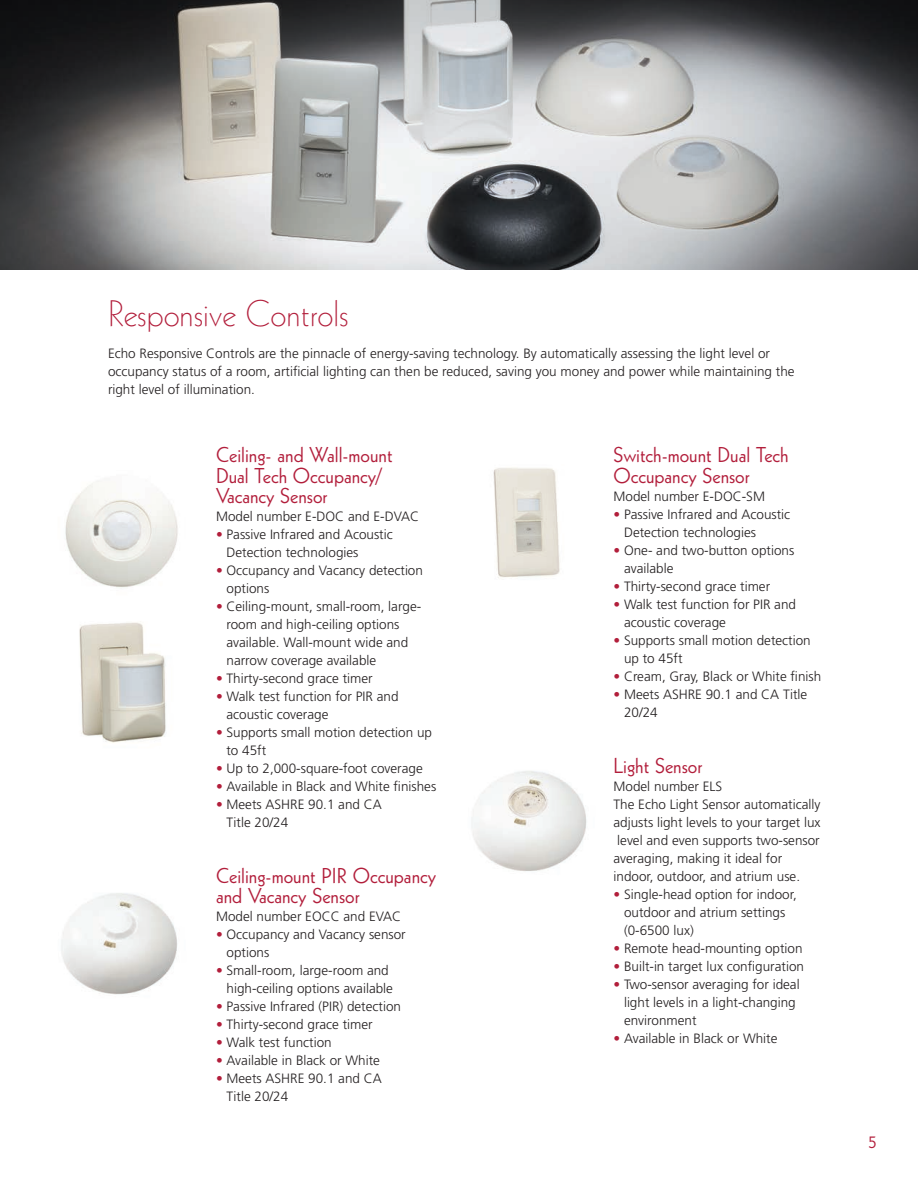
<style>
.page{position:relative;width:918px;height:1188px;background:#fff}
.page>*{position:absolute;margin:0;border:0;box-sizing:border-box;transform-origin:0 0}
.t1{font:36px "Geometric 231 BT Light C";color:#b21e3b}
.t2{font:21px/20.2px "Geometric 231 BT Roman C";color:#b21e3b}
.t3{font:18px "Geometric 231 BT Roman C";color:#b21e3b}
.t4{font:300 13.5px/18px "Frutiger LT";color:#231f20}
.s1{color:#b21e3b}
</style>
<div class="page">
<img style="left:0;top:0;width:918px;height:270px">
<img style="left:61px;top:893px;width:116px;height:102px">
<img style="left:471px;top:771px;width:116px;height:100px">
<img style="left:493px;top:467px;width:67px;height:111px">
<img style="left:65px;top:481px;width:113px;height:107px">
<img style="left:79px;top:622px;width:87px;height:121px">
<h1 class="t1" style="left:108px;top:291px;width:242px">Responsive Controls</h1>
<p class="t4" style="left:108px;top:344px;width:688px">Echo Responsive Controls are the pinnacle of energy-saving technology. By automatically assessing the light level or occupancy status of a room, artificial lighting can then be reduced, saving you money and power while maintaining the right level of illumination.</p>
<h2 class="t2" style="left:216px;top:444px;width:178px">Ceiling- and Wall-mount<br>Dual Tech Occupancy/<br>Vacancy Sensor</h2>
<p class="t4" style="left:216px;top:508px;width:205px">Model number E-DOC and E-DVAC</p>
<p class="t4" style="left:227px;top:526px;width:168px;text-indent:-11px"><span class="s1">•</span> Passive Infrared and Acoustic<br>Detection technologies</p>
<p class="t4" style="left:227px;top:561px;width:198px;text-indent:-11px"><span class="s1">•</span> Occupancy and Vacancy detection options</p>
<p class="t4" style="left:227px;top:597px;width:196px;text-indent:-11px"><span class="s1">•</span> Ceiling-mount, small-room, large&shy;room and high-ceiling options available. Wall-mount wide and narrow coverage available</p>
<p class="t4" style="left:216px;top:669px;width:158px"><span class="s1">•</span> Thirty-second grace timer</p>
<p class="t4" style="left:227px;top:687px;width:174px;text-indent:-11px"><span class="s1">•</span> Walk test function for PIR and acoustic coverage</p>
<p class="t4" style="left:227px;top:723px;width:207px;text-indent:-11px"><span class="s1">•</span> Supports small motion detection up to 45ft</p>
<p class="t4" style="left:216px;top:759px;width:208px"><span class="s1">•</span> Up to 2,000-square-foot coverage</p>
<p class="t4" style="left:216px;top:777px;width:222px"><span class="s1">•</span> Available in Black and White finishes</p>
<p class="t4" style="left:227px;top:795px;width:157px;text-indent:-11px"><span class="s1">•</span> Meets ASHRE 90.1 and CA<br>Title 20/24</p>
<h2 class="t2" style="left:216px;top:865px;width:222px">Ceiling-mount PIR Occupancy and Vacancy Sensor</h2>
<p class="t4" style="left:216px;top:908px;width:187px">Model number EOCC and EVAC</p>
<p class="t4" style="left:227px;top:926px;width:181px;text-indent:-11px"><span class="s1">•</span> Occupancy and Vacancy sensor options</p>
<p class="t4" style="left:227px;top:962px;width:168px;text-indent:-11px"><span class="s1">•</span> Small-room, large-room and high-ceiling options available</p>
<p class="t4" style="left:216px;top:998px;width:187px"><span class="s1">•</span> Passive Infrared (PIR) detection</p>
<p class="t4" style="left:216px;top:1016px;width:158px"><span class="s1">•</span> Thirty-second grace timer</p>
<p class="t4" style="left:216px;top:1034px;width:117px"><span class="s1">•</span> Walk test function</p>
<p class="t4" style="left:216px;top:1052px;width:166px"><span class="s1">•</span> Available in Black or White</p>
<p class="t4" style="left:227px;top:1070px;width:157px;text-indent:-11px"><span class="s1">•</span> Meets ASHRE 90.1 and CA<br>Title 20/24</p>
<h2 class="t2" style="left:614px;top:444px;width:177px">Switch-mount Dual Tech<br>Occupancy Sensor</h2>
<p class="t4" style="left:614px;top:487px;width:153px">Model number E-DOC-SM</p>
<p class="t4" style="left:624px;top:505px;width:168px;text-indent:-11px"><span class="s1">•</span> Passive Infrared and Acoustic<br>Detection technologies</p>
<p class="t4" style="left:624px;top:541px;width:172px;text-indent:-11px"><span class="s1">•</span> One- and two-button options available</p>
<p class="t4" style="left:614px;top:577px;width:158px"><span class="s1">•</span> Thirty-second grace timer</p>
<p class="t4" style="left:624px;top:595px;width:174px;text-indent:-11px"><span class="s1">•</span> Walk test function for PIR and acoustic coverage</p>
<p class="t4" style="left:624px;top:631px;width:188px;text-indent:-11px"><span class="s1">•</span> Supports small motion detection up to 45ft</p>
<p class="t4" style="left:614px;top:667px;width:209px"><span class="s1">•</span> Cream, Gray, Black or White finish</p>
<p class="t4" style="left:624px;top:685px;width:185px;text-indent:-11px"><span class="s1">•</span> Meets ASHRE 90.1 and CA Title<br>20/24</p>
<h2 class="t2" style="left:614px;top:755px;width:90px">Light Sensor</h2>
<p class="t4" style="left:614px;top:778px;width:209px">Model number ELS<br>The Echo Light Sensor automatically adjusts light levels to your target lux level and even supports two-sensor averaging, making it ideal for indoor, outdoor, and atrium use.</p>
<p class="t4" style="left:624px;top:885px;width:174px;text-indent:-11px"><span class="s1">•</span> Single-head option for indoor, outdoor and atrium settings (0-6500 lux)</p>
<p class="t4" style="left:614px;top:939px;width:191px"><span class="s1">•</span> Remote head-mounting option</p>
<p class="t4" style="left:614px;top:957px;width:192px"><span class="s1">•</span> Built-in target lux configuration</p>
<p class="t4" style="left:624px;top:975px;width:177px;text-indent:-11px"><span class="s1">•</span> Two-sensor averaging for ideal light levels in a light-changing environment</p>
<p class="t4" style="left:614px;top:1029px;width:166px"><span class="s1">•</span> Available in Black or White</p>
<h3 class="t3" style="left:867px;top:1130px;width:12px">5</h3>
</div>
